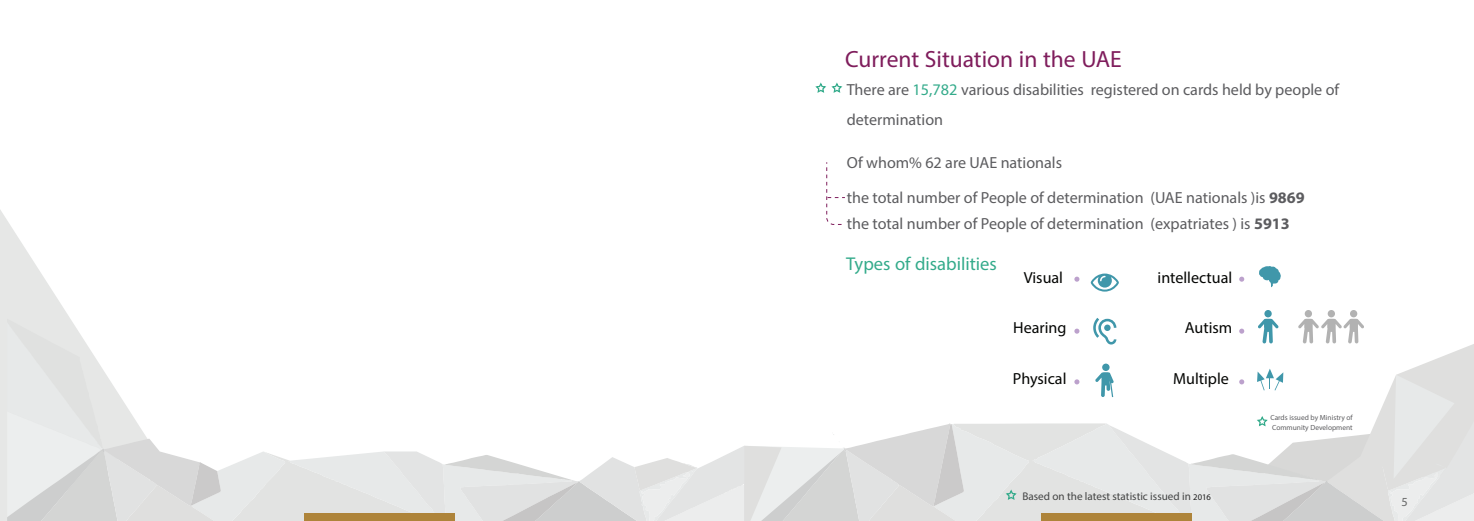
<style>
.page{position:relative;width:1474px;height:521px;background:#fff}
.page>*{position:absolute;margin:0;border:0;box-sizing:border-box;transform-origin:0 0}
.t1{font:23.54px "Myriad Pro";color:#7f1d5c}
.t2{font:18.55px "Myriad Pro";color:#34ab8b}
.t3{font:16.1px/29.7px "Myriad Pro";color:#5c5c5f}
.t4{font:16.1px "Myriad Pro";color:#040503}
.t5{font:600 12.34px "Cronos Pro";color:#676868}
.t6{font:700 11.11px "Cronos Pro";color:#434444}
.t7{font:8.66px "Myriad Pro";color:#1b1b1b}
.t8{font:7.44px/9.9px "Myriad Pro";color:#5c5c5f}
.s1{font-family:"Cronos Pro";font-weight:700;font-size:16.28px;color:#34ab8b}
.s2{font-weight:700}
</style>
<div class="page">
<svg style="left:0;top:210px;width:70px;height:311px;fill:#e6e7e6"></svg>
<div style="left:1264px;top:310px;width:7px;height:7px;background:#4097aa;border-radius:50%"></div>
<div style="left:1304px;top:310px;width:7px;height:7px;background:#b2b2b2;border-radius:50%"></div>
<div style="left:1327px;top:310px;width:7px;height:7px;background:#b2b2b2;border-radius:50%"></div>
<div style="left:1349px;top:310px;width:8px;height:7px;background:#b2b2b2;border-radius:50%"></div>
<svg style="left:1259px;top:266px;width:21px;height:21px"></svg>
<svg style="left:1090px;top:273px;width:28px;height:19px"></svg>
<svg style="left:1074px;top:277px;width:5px;height:5px"></svg>
<svg style="left:1239px;top:277px;width:5px;height:5px"></svg>
<svg style="left:826px;top:162px;width:19px;height:63px"></svg>
<svg style="left:815px;top:82px;width:28px;height:11px"></svg>
<svg style="left:7px;top:318px;width:1467px;height:203px"></svg>
<h1 class="t1" style="left:845px;top:45px;width:278px">Current Situation in the UAE</h1>
<p class="t3" style="left:846px;top:74px;width:494px">There are <span class="s1">15,782</span> various disabilities registered on cards held by people of determination</p>
<p class="t3" style="left:846px;top:145px;width:459px;line-height:34.6px">Of whom% 62 are UAE nationals<br>the total number of People of determination (UAE nationals )is <span class="s2">9869</span></p>
<p class="t3" style="left:846px;top:208px;width:444px">the total number of People of determination (expatriates ) is <span class="s2">5913</span></p>
<p class="t2" style="left:846px;top:252px;width:152px">Types of disabilities</p>
<p class="t4" style="left:1023px;top:267px;width:41px">Visual</p>
<p class="t4" style="left:1013px;top:318px;width:55px">Hearing</p>
<p class="t4" style="left:1012px;top:368px;width:55px">Physical</p>
<p class="t4" style="left:1157px;top:267px;width:76px">intellectual</p>
<p class="t4" style="left:1184px;top:318px;width:49px">Autism</p>
<p class="t4" style="left:1173px;top:369px;width:57px">Multiple</p>
<p class="t6" style="left:1022px;top:489px;width:170px">Based on the latest statistic issued in</p>
<p class="t7" style="left:1193px;top:491px;width:19px">2016</p>
<p class="t8" style="left:1270px;top:412px;width:84px">Cards issued by Ministry of<br>Community Development</p>
<p class="t5" style="left:1401px;top:495px;width:8px">5</p>
</div>
